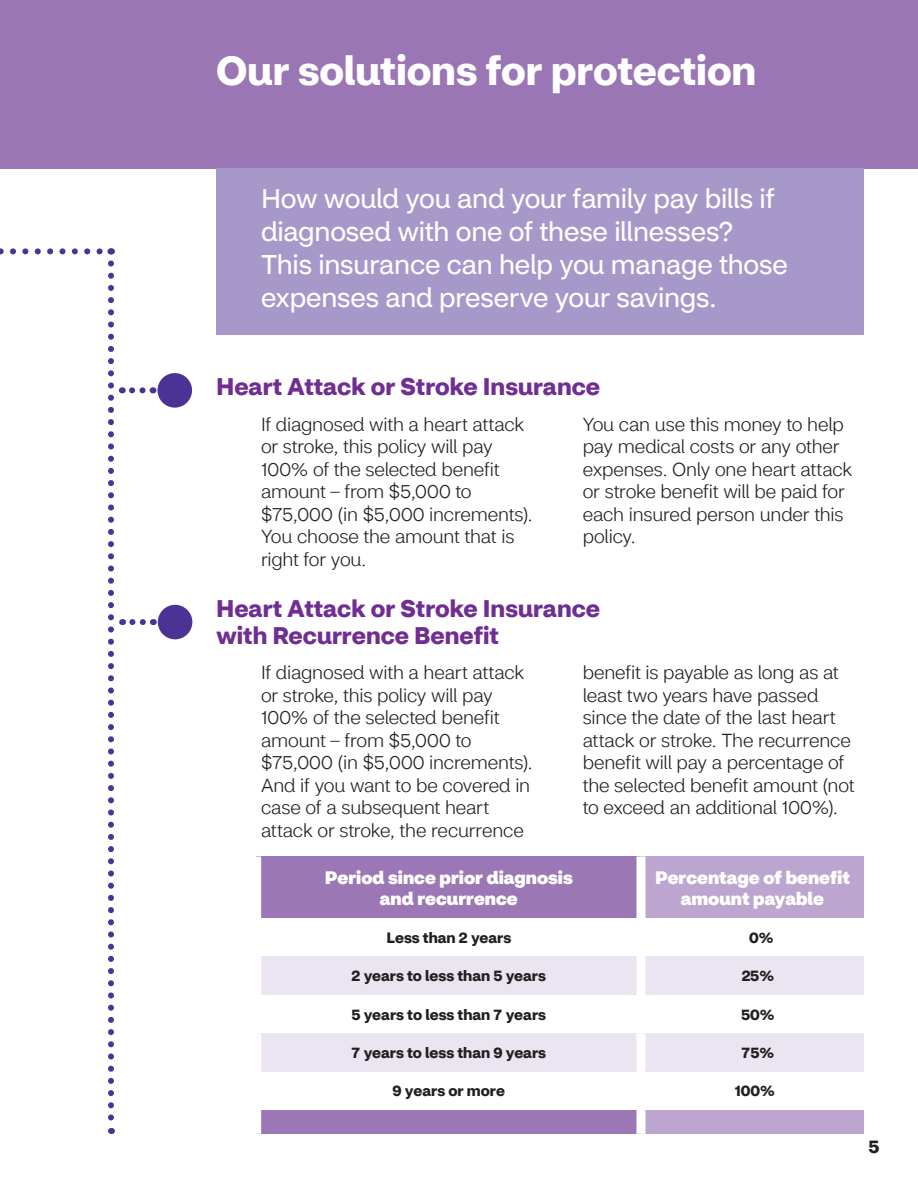
<style>
.page{position:relative;width:918px;height:1188px;background:#fff}
.page>*{position:absolute;margin:0;border:0;box-sizing:border-box;transform-origin:0 0}
.t1{font:700 40.5px "CVS Health Sans";letter-spacing:-.005em;color:#fff}
.t2{font:27px/33px "CVS Health Sans";letter-spacing:-.005em;color:#fff}
.t3{font:700 24px/27px "CVS Health Sans";color:#702d92}
.t4{font:300 18.75px/22.5px "CVS Health Sans";letter-spacing:-.01em;color:#231f20}
.t5{font:900 18px/21px "CVS Health Sans";color:#fff;text-align:center}
.t6{font:700 18px "CVS Health Sans";color:#231f20}
.t7{font:700 15px "CVS Health Sans";color:#231f20}
</style>
<div class="page">
<svg style="left:0;top:248px;width:103px;height:6px"></svg>
<svg style="left:110px;top:248px;width:2px;height:6px"></svg>
<svg style="left:108px;top:263px;width:6px;height:871px"></svg>
<div style="left:0;top:0;width:918px;height:168px;background:#9b76b4"></div>
<div style="left:216px;top:168px;width:648px;height:167px;background:#a699ca"></div>
<div style="left:257px;top:856px;width:384px;height:62px;background:#9c77b5"></div>
<div style="left:641px;top:856px;width:223px;height:62px;background:#bca5ce"></div>
<div style="left:641px;top:1110px;width:223px;height:24px;background:#bca5ce"></div>
<div style="left:257px;top:957px;width:384px;height:38px;background:#ebe5f1"></div>
<div style="left:641px;top:957px;width:223px;height:38px;background:#ebe5f1"></div>
<div style="left:257px;top:1033px;width:384px;height:39px;background:#ebe5f1"></div>
<div style="left:641px;top:1033px;width:223px;height:39px;background:#ebe5f1"></div>
<div style="left:252px;top:957px;width:9px;height:38px;background:#fff"></div>
<div style="left:252px;top:1033px;width:9px;height:39px;background:#fff"></div>
<div style="left:252px;top:857px;width:9px;height:61px;background:#fff"></div>
<div style="left:636px;top:857px;width:9px;height:61px;background:#fff"></div>
<div style="left:636px;top:957px;width:9px;height:38px;background:#fff"></div>
<div style="left:636px;top:1033px;width:9px;height:39px;background:#fff"></div>
<svg style="left:132px;top:387px;width:14px;height:6px"></svg>
<div style="left:157px;top:373px;width:35px;height:35px;background:#4a3394;border-radius:50%"></div>
<svg style="left:132px;top:619px;width:22px;height:6px"></svg>
<div style="left:158px;top:605px;width:34px;height:34px;background:#4a3394;border-radius:50%"></div>
<div style="left:257px;top:1110px;width:384px;height:24px;background:#9c77b5"></div>
<div style="left:636px;top:1110px;width:9px;height:24px;background:#fff"></div>
<div style="left:252px;top:1110px;width:9px;height:24px;background:#fff"></div>
<h2 class="t1" style="left:216px;top:45px;width:542px">Our solutions for protection</h2>
<p class="t2" style="left:261px;top:182px;width:528px">How would you and your family pay bills if diagnosed with one of these illnesses?<br>This insurance can help you manage those expenses and preserve your savings.</p>
<h3 class="t3" style="left:216px;top:373px;width:386px">Heart Attack or Stroke Insurance</h3>
<p class="t4" style="left:261px;top:413px;width:273px">If diagnosed with a heart attack or stroke, this policy will pay<br>100% of the selected benefit amount – from $5,000 to $75,000 (in $5,000 increments).<br>You choose the amount that is right for you.</p>
<p class="t4" style="left:583px;top:413px;width:271px">You can use this money to help pay medical costs or any other expenses. Only one heart attack or stroke benefit will be paid for each insured person under this policy.</p>
<h3 class="t3" style="left:216px;top:595px;width:386px">Heart Attack or Stroke Insurance with Recurrence Benefit</h3>
<p class="t4" style="left:261px;top:662px;width:273px">If diagnosed with a heart attack or stroke, this policy will pay<br>100% of the selected benefit amount – from $5,000 to $75,000 (in $5,000 increments).<br>And if you want to be covered in case of a subsequent heart attack or stroke, the recurrence</p>
<p class="t4" style="left:583px;top:662px;width:273px">benefit is payable as long as at least two years have passed since the date of the last heart attack or stroke. The recurrence benefit will pay a percentage of the selected benefit amount (not to exceed an additional 100%).</p>
<p class="t5" style="left:325px;top:867px;width:249px">Period since prior diagnosis and recurrence</p>
<p class="t5" style="left:655px;top:867px;width:196px">Percentage of benefit amount payable</p>
<p class="t7" style="left:386px;top:928px;width:126px">Less than 2 years</p>
<p class="t7" style="left:749px;top:928px;width:26px">0%</p>
<p class="t7" style="left:352px;top:967px;width:196px">2 years to less than 5 years</p>
<p class="t7" style="left:742px;top:967px;width:34px">25%</p>
<p class="t7" style="left:352px;top:1005px;width:196px">5 years to less than 7 years</p>
<p class="t7" style="left:741px;top:1005px;width:35px">50%</p>
<p class="t7" style="left:351px;top:1043px;width:196px">7 years to less than 9 years</p>
<p class="t7" style="left:742px;top:1043px;width:34px">75%</p>
<p class="t7" style="left:393px;top:1082px;width:114px">9 years or more</p>
<p class="t7" style="left:734px;top:1082px;width:42px">100%</p>
<p class="t6" style="left:868px;top:1135px;width:12px">5</p>
</div>
